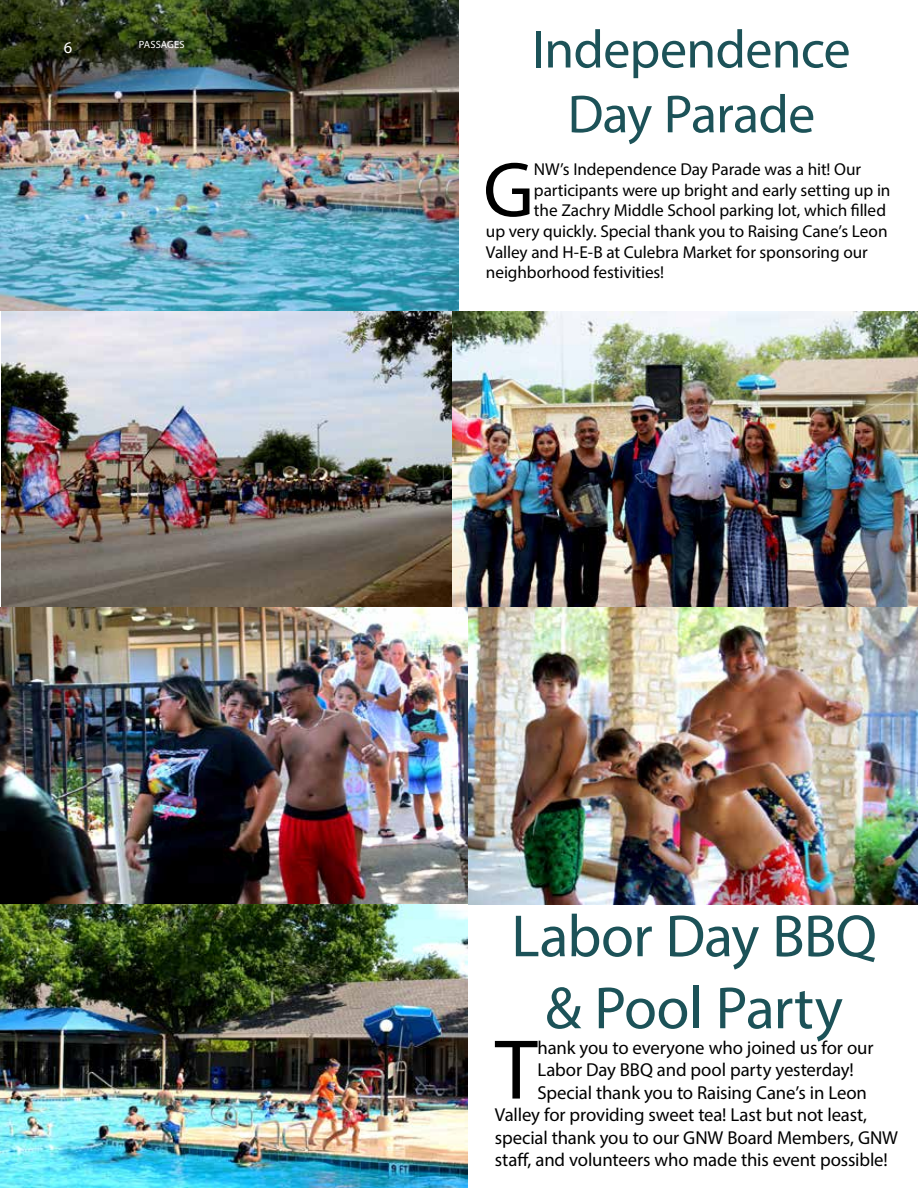
<style>
.page{position:relative;width:918px;height:1188px;background:#fff}
.page>*{position:absolute;margin:0;border:0;box-sizing:border-box;transform-origin:0 0}
.t1{font:85.5px "Myriad Pro";color:#000}
.t2{font:78.6px "Myriad Pro";color:#000}
.t3{font:60px/72px "Myriad Pro";letter-spacing:-.015em;color:#1c5258;text-align:center}
.t4{font:54px/64.8px "Myriad Pro";letter-spacing:-.015em;color:#1c5258;text-align:center}
.t5{font:18.75px "Myriad Pro";letter-spacing:-.01em;color:#000}
.t6{font:17.25px "Myriad Pro";letter-spacing:-.005em;color:#000}
.t7{font:16.5px "Myriad Pro";color:#fff}
.t8{font:10.5px "Myriad Pro";color:#fff}
</style>
<div class="page">
<img style="left:2px;top:310px;width:455px;height:298px">
<img style="left:453px;top:312px;width:465px;height:296px">
<img style="left:0;top:0;width:459px;height:310px">
<img style="left:0;top:608px;width:467px;height:580px">
<img style="left:468px;top:608px;width:450px;height:296px">
<p class="t7" style="left:64px;top:37px;width:10px">6</p>
<p class="t8" style="left:139px;top:38px;width:47px">PASSAGES</p>
<h3 class="t4" style="left:532px;top:16px;width:320px">Independence<br>Day Parade</h3>
<h2 class="t2" style="left:483px;top:142px;width:52px">G</h2>
<p class="t6" style="left:534px;top:159px;width:329px">NW’s Independence Day Parade was a hit! Our</p>
<p class="t6" style="left:534px;top:179px;width:358px">participants were up bright and early setting up in</p>
<p class="t6" style="left:534px;top:200px;width:354px">the Zachry Middle School parking lot, which filled</p>
<p class="t6" style="left:486px;top:221px;width:403px">up very quickly. Special thank you to Raising Cane’s Leon</p>
<p class="t6" style="left:486px;top:241px;width:383px">Valley and H-E-B at Culebra Market for sponsoring our</p>
<p class="t6" style="left:486px;top:262px;width:180px">neighborhood festivities!</p>
<h3 class="t3" style="left:511px;top:899px;width:367px">Labor Day BBQ &amp; Pool Party</h3>
<h1 class="t1" style="left:495px;top:1017px;width:44px">T</h1>
<p class="t5" style="left:537px;top:1036px;width:338px">hank you to everyone who joined us for our</p>
<p class="t5" style="left:537px;top:1058px;width:318px">Labor Day BBQ and pool party yesterday!</p>
<p class="t5" style="left:537px;top:1081px;width:331px">Special thank you to Raising Cane’s in Leon</p>
<p class="t5" style="left:495px;top:1103px;width:374px">Valley for providing sweet tea! Last but not least,</p>
<p class="t5" style="left:495px;top:1126px;width:405px">special thank you to our GNW Board Members, GNW</p>
<p class="t5" style="left:495px;top:1148px;width:395px">staff, and volunteers who made this event possible!</p>
</div>
